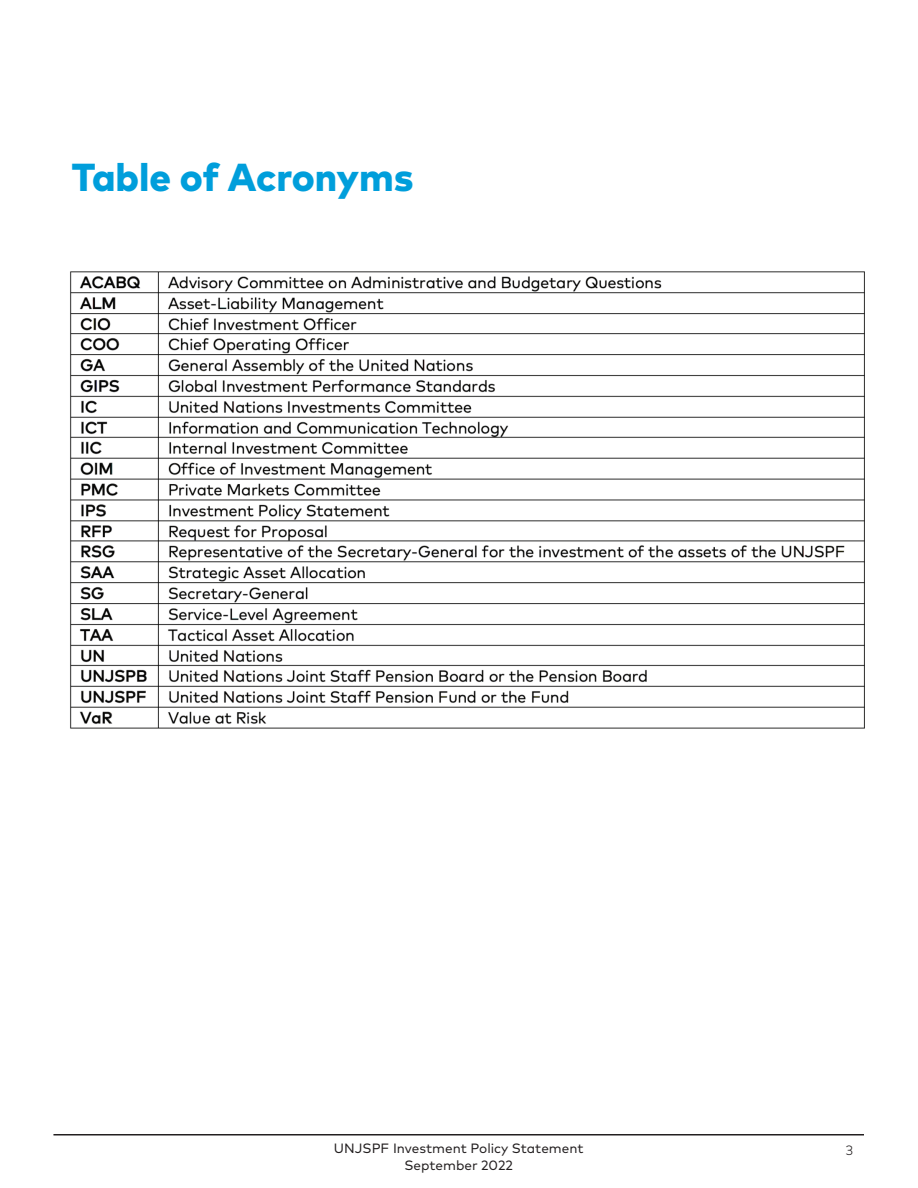
<style>
.page{position:relative;width:918px;height:1188px;background:#fff}
.page>*{position:absolute;margin:0;border:0;box-sizing:border-box;transform-origin:0 0}
.t1{font:800 39px "Mark Pro";color:#009edb}
.t2{font:13.5px "Mark Pro";color:#231f20}
.t3{font:300 13.5px "Mark Pro";color:#231f20}
</style>
<div class="page">
<img style="left:70px;top:271px;width:795px;height:458px">
<hr style="left:53px;top:1134px;width:811px;height:2px;background:#231f20">
<p class="t1" style="left:72px;top:147px;width:343px">Table of Acronyms</p>
<p class="t2" style="left:334px;top:1138px;width:251px">UNJSPF Investment Policy Statement</p>
<p class="t3" style="left:846px;top:1140px;width:9px">3</p>
<p class="t2" style="left:404px;top:1155px;width:110px">September 2022</p>
</div>
